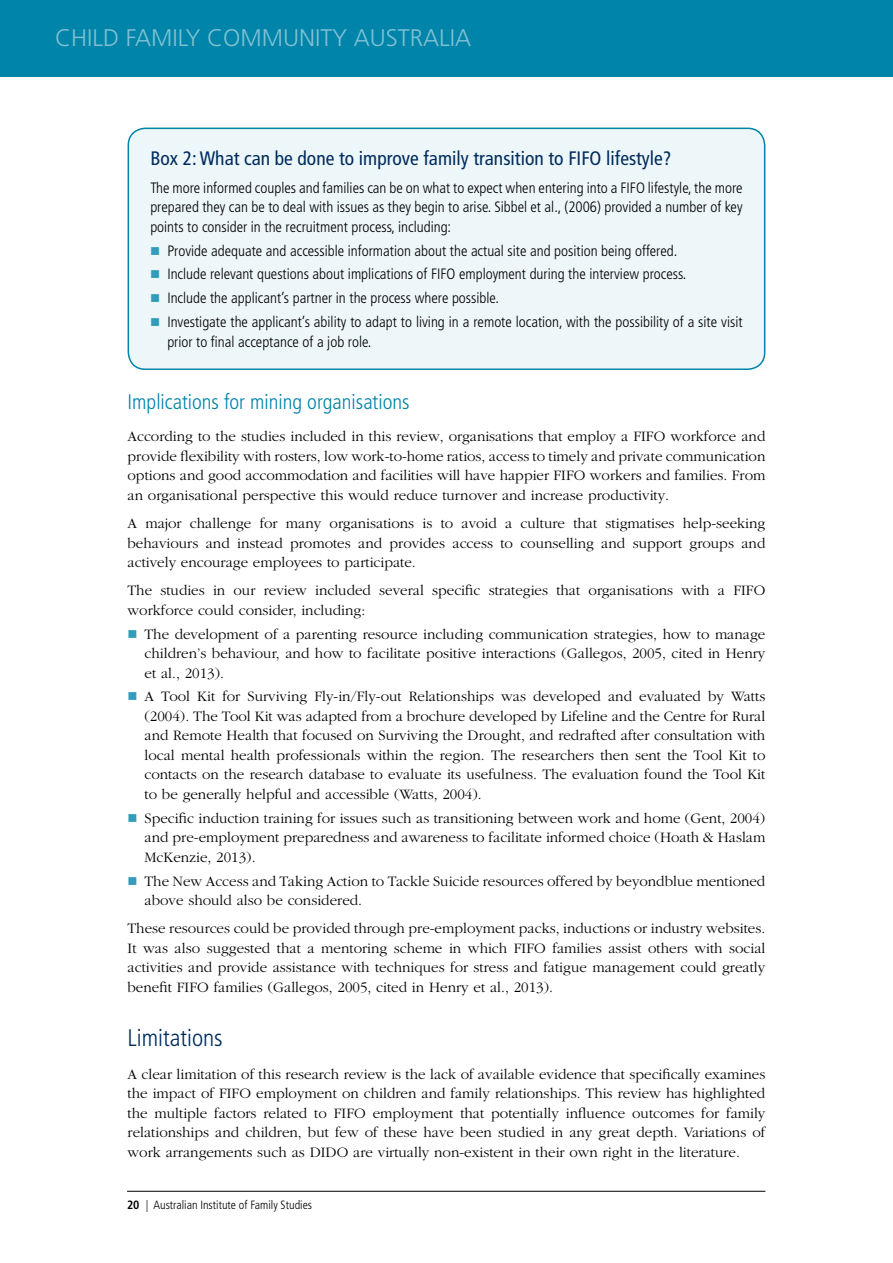
<style>
.page{position:relative;width:893px;height:1263px;background:#fff}
.page>*{position:absolute;margin:0;border:0;box-sizing:border-box;transform-origin:0 0}
.t1{font:300 24px "Frutiger LT";color:#80c1d4}
.Heading_1{font:300 condensed 24px "Frutiger LT";color:#002b5c}
.Heading_2{font:300 condensed 21px "Frutiger LT";color:#0084a9}
.t2{font:condensed 19.5px "Frutiger LT";color:#002b5c}
.Body_Text{font:300 15px/19.5px "Garamond";color:#000;text-align:justify}
.t3{font:300 condensed 15px/23.7px "Frutiger LT";color:#000;text-align:justify}
.t4{font:300 condensed 12px "Frutiger LT";color:#000}
.s1{font-weight:700}
</style>
<div class="page">
<div style="left:0;top:0;width:893px;height:77px;background:#0084a9"></div>
<hr style="left:127px;top:1191px;width:638px;height:1px;background:#000">
<div style="left:128px;top:128px;width:637px;height:241px;background:#edf6f9;border-radius:17px"></div>
<div style="left:128px;top:128px;width:637px;height:242px;border:2px solid #0084a9;border-radius:17px"></div>
<h1 class="t1" style="left:55px;top:24px;width:418px">CHILD FAMILY COMMUNITY AUSTRALIA</h1>
<p class="t2" style="left:150px;top:147px;width:523px">Box 2: What can be done to improve family transition to FIFO lifestyle?</p>
<p class="t3" style="left:150px;top:178px;width:594px;line-height:19.5px">The more informed couples and families can be on what to expect when entering into a FIFO lifestyle, the more prepared they can be to deal with issues as they begin to arise. Sibbel et al., (2006) provided a number of key points to consider in the recruitment process, including:</p>
<p class="t3" style="left:167px;top:239px;width:577px;text-align:left">Provide adequate and accessible information about the actual site and position being offered.<br>Include relevant questions about implications of FIFO employment during the interview process.<br>Include the applicant’s partner in the process where possible.<br>Investigate the applicant’s ability to adapt to living in a remote location, with the possibility of a site visit</p>
<p class="t3" style="left:167px;top:330px;width:206px">prior to final acceptance of a job role.</p>
<h3 class="Heading_2" style="left:128px;top:390px;width:284px">Implications for mining organisations</h3>
<p class="Body_Text" style="left:128px;top:427px;width:639px">According to the studies included in this review, organisations that employ a FIFO workforce and provide flexibility with rosters, low work-to-home ratios, access to timely and private communication options and good accommodation and facilities will have happier FIFO workers and families. From an organisational perspective this would reduce turnover and increase productivity.</p>
<p class="Body_Text" style="left:128px;top:514px;width:639px">A major challenge for many organisations is to avoid a culture that stigmatises help-seeking behaviours and instead promotes and provides access to counselling and support groups and actively encourage employees to participate.</p>
<p class="Body_Text" style="left:128px;top:581px;width:639px">The studies in our review included several specific strategies that organisations with a FIFO workforce could consider, including:</p>
<p class="Body_Text" style="left:145px;top:624px;width:622px">The development of a parenting resource including communication strategies, how to manage children’s behaviour, and how to facilitate positive interactions (Gallegos, 2005, cited in Henry et al., 2013).</p>
<p class="Body_Text" style="left:145px;top:687px;width:622px">A Tool Kit for Surviving Fly-in/Fly-out Relationships was developed and evaluated by Watts (2004). The Tool Kit was adapted from a brochure developed by Lifeline and the Centre for Rural and Remote Health that focused on Surviving the Drought, and redrafted after consultation with local mental health professionals within the region. The researchers then sent the Tool Kit to contacts on the research database to evaluate its usefulness. The evaluation found the Tool Kit to be generally helpful and accessible (Watts, 2004).</p>
<p class="Body_Text" style="left:145px;top:809px;width:622px">Specific induction training for issues such as transitioning between work and home (Gent, 2004) and pre-employment preparedness and awareness to facilitate informed choice (Hoath &amp; Haslam McKenzie, 2013).</p>
<p class="Body_Text" style="left:145px;top:871px;width:622px">The New Access and Taking Action to Tackle Suicide resources offered by beyondblue mentioned above should also be considered.</p>
<p class="Body_Text" style="left:128px;top:919px;width:639px">These resources could be provided through pre-employment packs, inductions or industry websites.<br>It was also suggested that a mentoring scheme in which FIFO families assist others with social activities and provide assistance with techniques for stress and fatigue management could greatly benefit FIFO families (Gallegos, 2005, cited in Henry et al., 2013).</p>
<h2 class="Heading_1" style="left:128px;top:1024px;width:97px">Limitations</h2>
<p class="Body_Text" style="left:128px;top:1064px;width:639px">A clear limitation of this research review is the lack of available evidence that specifically examines the impact of FIFO employment on children and family relationships. This review has highlighted the multiple factors related to FIFO employment that potentially influence outcomes for family relationships and children, but few of these have been studied in any great depth. Variations of work arrangements such as DIDO are virtually non-existent in their own right in the literature.</p>
<p class="t4" style="left:127px;top:1198px;width:186px"><span class="s1">20</span> | Australian Institute of Family Studies</p>
</div>
